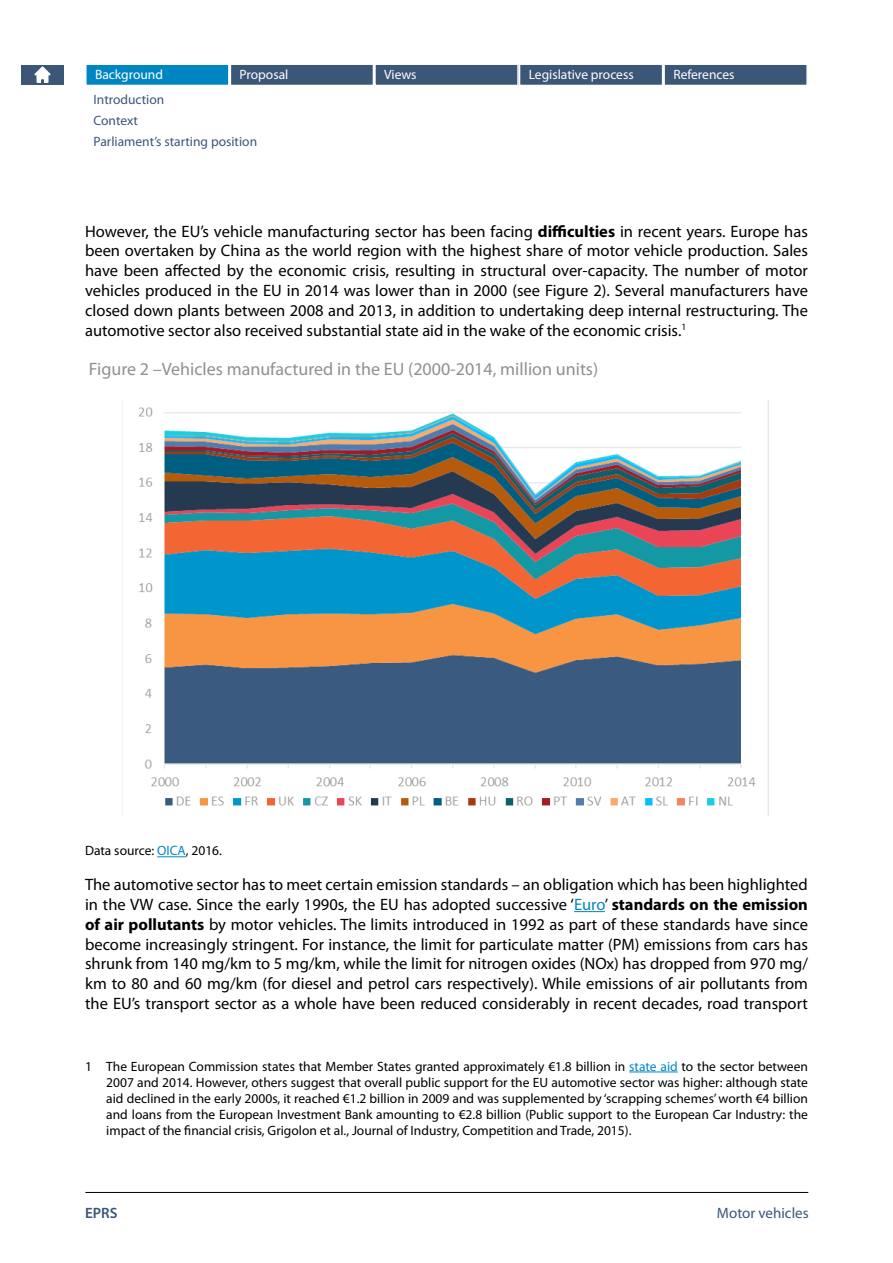
<style>
.page{position:relative;width:893px;height:1263px;background:#fff}
.page>*{position:absolute;margin:0;border:0;box-sizing:border-box;transform-origin:0 0}
.Heading_3__incl_figu{font:18px "Myriad Pro";color:#909090}
.body{font:16.5px/19.8px "Myriad Pro";color:#000;text-align:justify}
.t1{font:15px "Myriad Pro";color:#3b5677}
.t2{font:600 15px "Myriad Pro";color:#3b5677}
.footnote{font:13.5px/16.2px "Myriad Pro";color:#000;text-align:justify}
.t3{font:13.5px "Myriad Pro";color:#fff}
.t4{font:13.5px/20.7px "Myriad Pro";color:#3b5677}
.source{font:13.5px "Myriad Pro";color:#000}
.s1{font-weight:700}
.s2{color:#0085c3}
</style>
<div class="page">
<hr style="left:85px;top:1192px;width:723px;height:1px;background:#000">
<div style="left:86px;top:64px;width:143px;height:21px;background:#0085c3"></div>
<div style="left:85px;top:63px;width:145px;height:23px;border:2px solid #fff"></div>
<div style="left:230px;top:64px;width:143px;height:21px;background:#3b5677"></div>
<div style="left:230px;top:63px;width:144px;height:23px;border:2px solid #fff"></div>
<div style="left:375px;top:64px;width:143px;height:21px;background:#3b5677"></div>
<div style="left:374px;top:63px;width:145px;height:23px;border:2px solid #fff"></div>
<div style="left:519px;top:64px;width:144px;height:21px;background:#3b5677"></div>
<div style="left:519px;top:63px;width:144px;height:23px;border:2px solid #fff"></div>
<div style="left:664px;top:64px;width:143px;height:21px;background:#3b5677"></div>
<div style="left:663px;top:63px;width:145px;height:23px;border:2px solid #fff"></div>
<svg style="left:157px;top:856px;width:29px;height:1px"></svg>
<hr style="left:574px;top:911px;width:31px;height:1px;background:#0085c3">
<img style="left:138px;top:400px;width:631px;height:416px">
<hr style="left:629px;top:1071px;width:49px;height:1px;background:#0085c3">
<div style="left:21px;top:65px;width:43px;height:20px;background:#3b5677"></div>
<svg style="left:34px;top:66px;width:17px;height:17px"></svg>
<p class="t3" style="left:95px;top:66px;width:69px">Background</p>
<p class="t3" style="left:240px;top:66px;width:50px">Proposal</p>
<p class="t3" style="left:384px;top:66px;width:34px">Views</p>
<p class="t3" style="left:529px;top:66px;width:106px">Legislative process</p>
<p class="t3" style="left:673px;top:66px;width:63px">References</p>
<p class="t4" style="left:94px;top:89px;width:165px">Introduction<br>Context<br>Parliament’s starting position</p>
<p class="body" style="left:85px;top:221px;width:724px">However, the EU’s vehicle manufacturing sector has been facing <span class="s1">difficulties</span> in recent years. Europe has been overtaken by China as the world region with the highest share of motor vehicle production. Sales have been affected by the economic crisis, resulting in structural over-capacity. The number of motor vehicles produced in the EU in 2014 was lower than in 2000 (see Figure 2). Several manufacturers have closed down plants between 2008 and 2013, in addition to undertaking deep internal restructuring. The automotive sector also received substantial state aid in the wake of the economic crisis.<sup>1</sup></p>
<p class="Heading_3__incl_figu" style="left:89px;top:358px;width:511px">Figure 2 –Vehicles manufactured in the EU (2000-2014, million units)</p>
<p class="source" style="left:85px;top:843px;width:138px">Data source: <span class="s2">OICA</span>, 2016.</p>
<p class="body" style="left:85px;top:874px;width:724px">The automotive sector has to meet certain emission standards – an obligation which has been highlighted in the VW case. Since the early 1990s, the EU has adopted successive ‘<span class="s2">Euro</span>’ <span class="s1">standards on the emission of air pollutants</span> by motor vehicles. The limits introduced in 1992 as part of these standards have since become increasingly stringent. For instance, the limit for particulate matter (PM) emissions from cars has shrunk from 140 mg/km to 5 mg/km, while the limit for nitrogen oxides (NOx) has dropped from 970 mg/ km to 80 and 60 mg/km (for diesel and petrol cars respectively). While emissions of air pollutants from the EU’s transport sector as a whole have been reduced considerably in recent decades, road transport</p>
<p class="footnote" style="left:106px;top:1058px;width:703px;text-indent:-21px">1 The European Commission states that Member States granted approximately €1.8 billion in <span class="s2">state aid</span> to the sector between 2007 and 2014. However, others suggest that overall public support for the EU automotive sector was higher: although state aid declined in the early 2000s, it reached €1.2 billion in 2009 and was supplemented by ‘scrapping schemes’ worth €4 billion and loans from the European Investment Bank amounting to €2.8 billion (Public support to the European Car Industry: the impact of the financial crisis, Grigolon et al., Journal of Industry, Competition and Trade, 2015).</p>
<p class="t2" style="left:85px;top:1205px;width:34px">EPRS</p>
<p class="t1" style="left:717px;top:1204px;width:93px">Motor vehicles</p>
</div>
